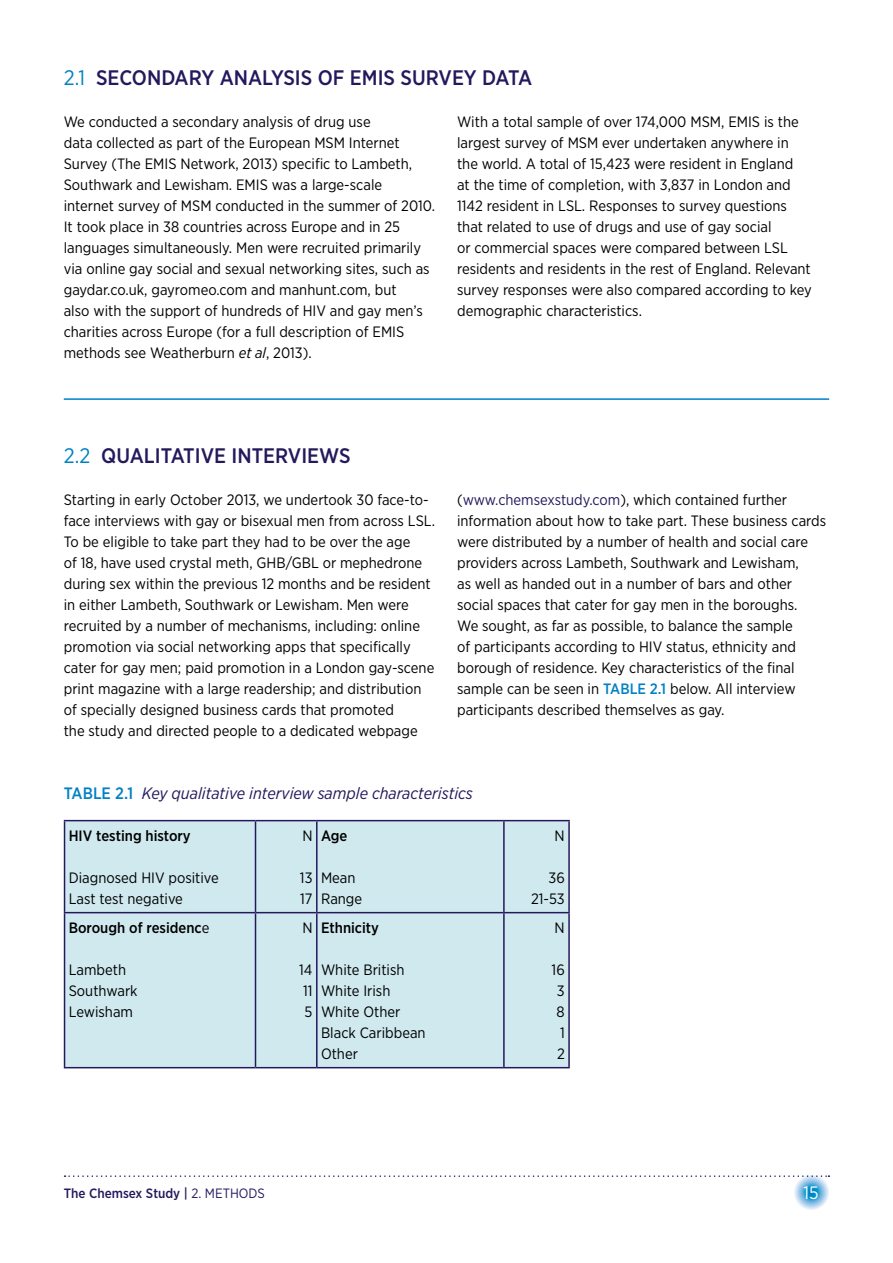
<style>
.page{position:relative;width:893px;height:1263px;background:#fff}
.page>*{position:absolute;margin:0;border:0;box-sizing:border-box;transform-origin:0 0}
.t1{font:500 21px "Gotham Narrow";color:#24195d}
.t2{font:18px "Gotham Narrow";color:#fff}
.t3{font:italic 16.5px "Gotham Narrow";color:#24195d}
.t4{font:15px/21px "Gotham Narrow";color:#000}
.t5{font:500 15px "Gotham Narrow";color:#000}
.t6{font:500 13.5px "Gotham Narrow";color:#24195d}
.s1{font-weight:400;color:#0081c3}
.s2{font-style:italic}
.s3{color:#24195d}
.s4{font-weight:500;color:#0081c3}
.s5{font-weight:500;font-style:normal;color:#0081c3}
.s6{font-weight:400}
</style>
<div class="page">
<svg style="left:793px;top:1174px;width:36px;height:36px"></svg>
<svg style="left:65px;top:1175px;width:764px;height:2px"></svg>
<hr style="left:64px;top:398px;width:765px;height:2px;background:#0081c3">
<div style="left:65px;top:821px;width:503px;height:246px;background:#cfe9ef"></div>
<hr style="left:64px;top:820px;width:191px;height:1px;background:#24195d">
<hr style="left:64px;top:821px;width:1px;height:91px;background:#24195d">
<hr style="left:255px;top:820px;width:62px;height:1px;background:#24195d">
<hr style="left:255px;top:821px;width:1px;height:91px;background:#24195d">
<hr style="left:317px;top:820px;width:187px;height:1px;background:#24195d">
<hr style="left:316px;top:821px;width:2px;height:91px;background:#24195d">
<hr style="left:504px;top:820px;width:66px;height:1px;background:#24195d">
<hr style="left:503px;top:821px;width:2px;height:91px;background:#24195d">
<hr style="left:568px;top:821px;width:2px;height:91px;background:#24195d">
<hr style="left:64px;top:912px;width:191px;height:1px;background:#24195d">
<hr style="left:64px;top:913px;width:1px;height:154px;background:#24195d">
<hr style="left:255px;top:912px;width:62px;height:1px;background:#24195d">
<hr style="left:255px;top:913px;width:1px;height:154px;background:#24195d">
<hr style="left:317px;top:912px;width:187px;height:1px;background:#24195d">
<hr style="left:316px;top:913px;width:2px;height:154px;background:#24195d">
<hr style="left:504px;top:912px;width:66px;height:1px;background:#24195d">
<hr style="left:503px;top:913px;width:2px;height:154px;background:#24195d">
<hr style="left:568px;top:913px;width:2px;height:154px;background:#24195d">
<hr style="left:64px;top:1067px;width:191px;height:1px;background:#24195d">
<hr style="left:255px;top:1067px;width:62px;height:1px;background:#24195d">
<hr style="left:317px;top:1067px;width:187px;height:1px;background:#24195d">
<hr style="left:504px;top:1067px;width:66px;height:1px;background:#24195d">
<h1 class="t1" style="left:64px;top:64px;width:470px"><span class="s1">2.1</span> SECONDARY ANALYSIS OF EMIS SURVEY DATA</h1>
<p class="t4" style="left:64px;top:111px;width:373px">We conducted a secondary analysis of drug use<br>data collected as part of the European MSM Internet Survey (The EMIS Network, 2013) specific to Lambeth, Southwark and Lewisham. EMIS was a large-scale internet survey of MSM conducted in the summer of 2010.<br>It took place in 38 countries across Europe and in 25 languages simultaneously. Men were recruited primarily via online gay social and sexual networking sites, such as gaydar.co.uk, gayromeo.com and manhunt.com, but<br>also with the support of hundreds of HIV and gay men’s charities across Europe (for a full description of EMIS methods see Weatherburn <span class="s2">et al</span>, 2013).</p>
<p class="t4" style="left:457px;top:111px;width:356px">With a total sample of over 174,000 MSM, EMIS is the largest survey of MSM ever undertaken anywhere in the world. A total of 15,423 were resident in England<br>at the time of completion, with 3,837 in London and 1142 resident in LSL. Responses to survey questions that related to use of drugs and use of gay social<br>or commercial spaces were compared between LSL residents and residents in the rest of England. Relevant survey responses were also compared according to key demographic characteristics.</p>
<h1 class="t1" style="left:64px;top:442px;width:288px"><span class="s1">2.2</span> QUALITATIVE INTERVIEWS</h1>
<p class="t4" style="left:64px;top:489px;width:373px">Starting in early October 2013, we undertook 30 face-to&shy;face interviews with gay or bisexual men from across LSL.<br>To be eligible to take part they had to be over the age<br>of 18, have used crystal meth, GHB/GBL or mephedrone during sex within the previous 12 months and be resident in either Lambeth, Southwark or Lewisham. Men were recruited by a number of mechanisms, including: online promotion via social networking apps that specifically cater for gay men; paid promotion in a London gay-scene print magazine with a large readership; and distribution of specially designed business cards that promoted<br>the study and directed people to a dedicated webpage</p>
<p class="t4" style="left:457px;top:489px;width:371px">(<span class="s3">www.chemsexstudy.com</span>), which contained further information about how to take part. These business cards were distributed by a number of health and social care providers across Lambeth, Southwark and Lewisham,<br>as well as handed out in a number of bars and other social spaces that cater for gay men in the boroughs.<br>We sought, as far as possible, to balance the sample<br>of participants according to HIV status, ethnicity and borough of residence. Key characteristics of the final sample can be seen in <span class="s4">TABLE 2.1</span> below. All interview participants described themselves as gay.</p>
<p class="t3" style="left:64px;top:783px;width:411px"><span class="s5">TABLE 2.1</span> Key qualitative interview sample characteristics</p>
<p class="t5" style="left:69px;top:826px;width:124px">HIV testing history</p>
<p class="t4" style="left:69px;top:867px;width:152px">Diagnosed HIV positive<br>Last test negative</p>
<p class="t5" style="left:69px;top:918px;width:142px">Borough of residenc<span class="s6">e</span></p>
<p class="t4" style="left:69px;top:959px;width:70px">Lambeth<br>Southwark<br>Lewisham</p>
<p class="t4" style="left:302px;top:825px;width:12px">N</p>
<p class="t4" style="left:300px;top:867px;width:14px">13<br>17</p>
<p class="t4" style="left:302px;top:917px;width:12px">N</p>
<p class="t4" style="left:299px;top:959px;width:15px;text-align:justify">14<br>11<br>5</p>
<p class="t5" style="left:321px;top:826px;width:28px">Age</p>
<p class="t4" style="left:321px;top:867px;width:43px">Mean<br>Range</p>
<p class="t5" style="left:321px;top:918px;width:60px">Ethnicity</p>
<p class="t4" style="left:321px;top:959px;width:106px">White British<br>White Irish<br>White Other<br>Black Caribbean<br>Other</p>
<p class="t4" style="left:555px;top:825px;width:12px">N</p>
<p class="t4" style="left:531px;top:867px;width:35px;text-align:right">36<br>21-53</p>
<p class="t4" style="left:555px;top:917px;width:12px">N</p>
<p class="t4" style="left:552px;top:959px;width:15px;text-align:center">16<br>3<br>8<br>1<br>2</p>
<p class="t6" style="left:64px;top:1184px;width:203px">The Chemsex Study | <span class="s6">2. METHODS</span></p>
<p class="t2" style="left:803px;top:1181px;width:17px">15</p>
</div>
